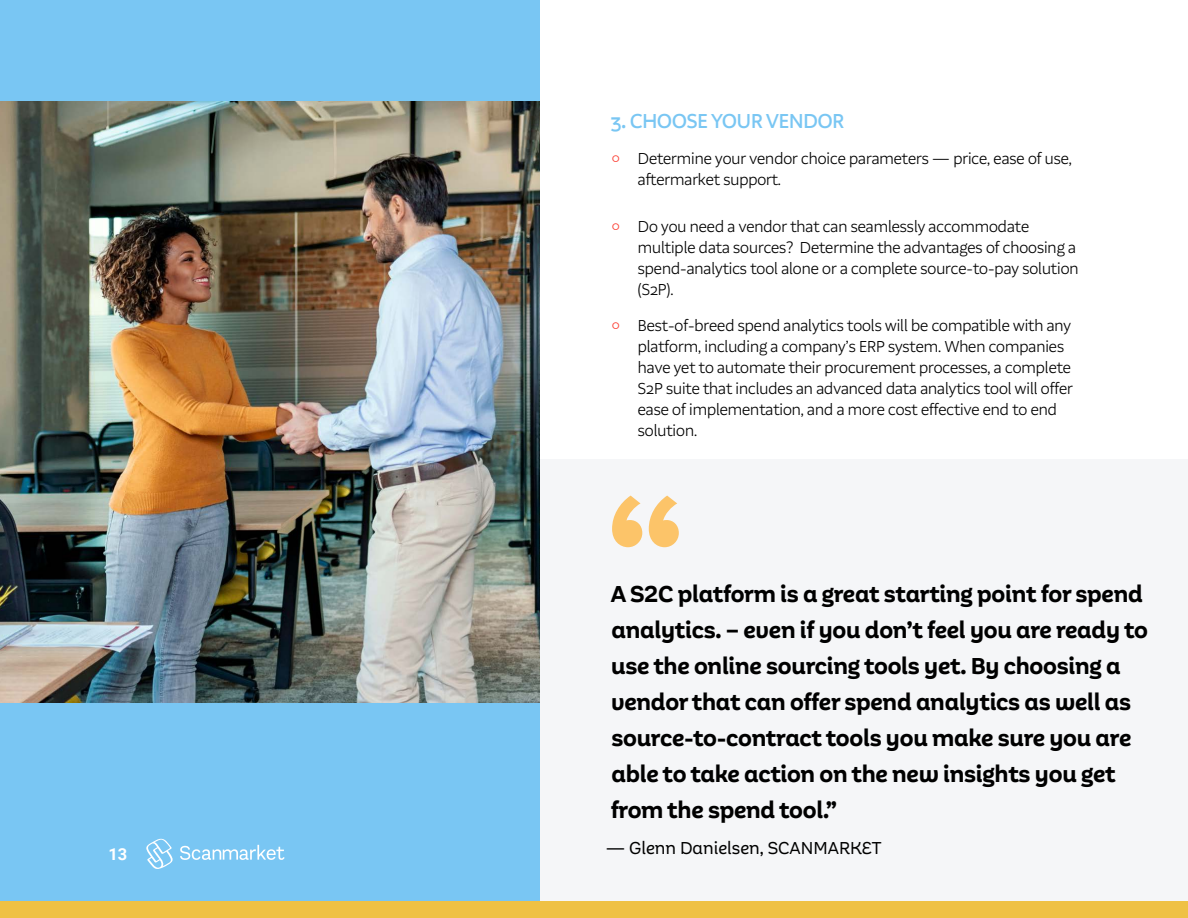
<style>
.page{position:relative;width:1188px;height:918px;background:#fff}
.page>*{position:absolute;margin:0;border:0;box-sizing:border-box;transform-origin:0 0}
.t1{font:700 180px "Proxima Nova";color:#fcc469}
.t2{font:700 24px/36px "Aestetico Informal";letter-spacing:-.01em;color:#000}
.t3{font:500 21px "Aestetico Formal";color:#79c6f3}
.t4{font:18px "Aestetico Informal";color:#000}
.t5{font:300 16.5px/21px "Aestetico Formal";color:#000}
.t6{font:16.5px "Adelle Sans";color:#fc4237}
.t7{font:700 16.5px "Roboto";color:#fff}
.s1{font-family:"Adelle Sans";font-weight:400;color:#fc4237}
</style>
<div class="page">
<div style="left:0;top:702px;width:540px;height:216px;background:#79c6f3"></div>
<div style="left:540px;top:459px;width:648px;height:459px;background:#f5f6f8"></div>
<img style="left:0;top:100px;width:540px;height:602px">
<div style="left:0;top:0;width:540px;height:100px;background:#79c6f3"></div>
<svg style="left:146px;top:839px;width:27px;height:30px"></svg>
<svg style="left:180px;top:845px;width:105px;height:15px"></svg>
<div style="left:0;top:902px;width:1188px;height:16px;background:#efc144"></div>
<p class="t7" style="left:108px;top:843px;width:20px">13</p>
<p class="t3" style="left:611px;top:109px;width:235px">3. CHOOSE YOUR VENDOR</p>
<p class="t5" style="left:638px;top:148px;width:436px;text-indent:-27px"><span class="s1">○</span> Determine your vendor choice parameters — price, ease of use, aftermarket support.</p>
<p class="t5" style="left:638px;top:216px;width:442px;text-indent:-27px"><span class="s1">○</span> Do you need a vendor that can seamlessly accommodate multiple data sources? Determine the advantages of choosing a spend-analytics tool alone or a complete source-to-pay solution (S2P).</p>
<p class="t5" style="left:638px;top:315px;width:436px;text-indent:-27px"><span class="s1">○</span> Best-of-breed spend analytics tools will be compatible with any platform, including a company’s ERP system. When companies have yet to automate their procurement processes, a complete S2P suite that includes an advanced data analytics tool will offer ease of implementation, and a more cost effective end to end solution.</p>
<h1 class="t1" style="left:605px;top:423px;width:84px">“</h1>
<p class="t6" style="left:611px;top:513px;width:12px">○</p>
<p class="t2" style="left:611px;top:576px;width:539px">A S2C platform is a great starting point for spend analytics. – even if you don’t feel you are ready to use the online sourcing tools yet. By choosing a vendor that can offer spend analytics as well as source-to-contract tools you make sure you are able to take action on the new insights you get from the spend tool.”</p>
<p class="t4" style="left:606px;top:838px;width:277px">— Glenn Danielsen, SCANMARKET</p>
<p class="t6" style="left:611px;top:662px;width:12px">○</p>
</div>
